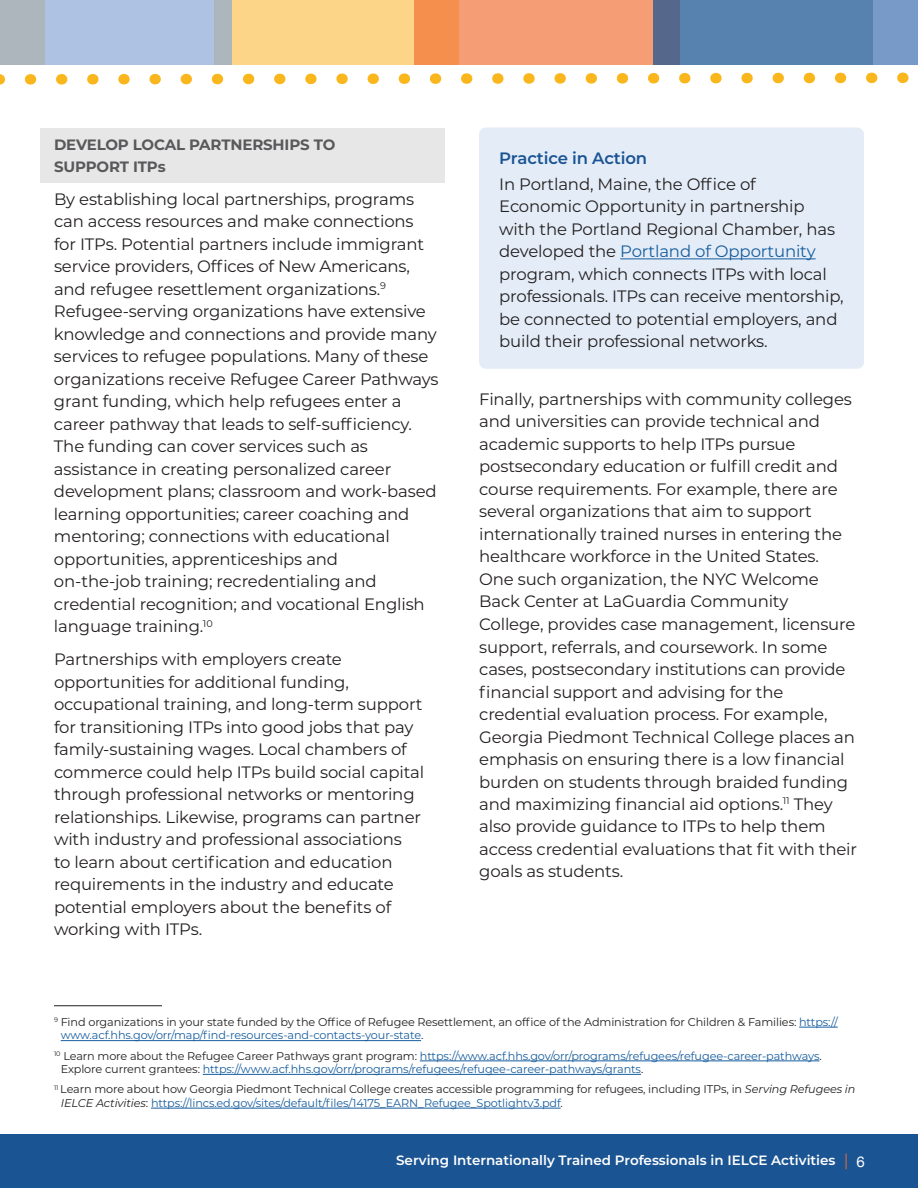
<style>
.page{position:relative;width:918px;height:1188px;background:#fff}
.page>*{position:absolute;margin:0;border:0;box-sizing:border-box;transform-origin:0 0}
.t1{font:16.5px/22.5px "Montserrat";letter-spacing:-.01em;color:#231f20}
.t2{font:600 16.5px "Montserrat";letter-spacing:-.01em;color:#1a5493}
.t3{font:700 15px/22.5px "Montserrat";letter-spacing:-.01em;color:#59595c}
.t4{font:15px "Helvetica Neue";color:#fff}
.t5{font:600 13.5px "Montserrat";color:#fff}
.t6{font:11.25px/13.5px "Montserrat";letter-spacing:-.01em;color:#231f20}
.t7{font:11.25px/13.5px "Montserrat";letter-spacing:-.01em;color:#175d9e}
.s1{color:#175d9e}
.s2{color:#231f20}
.s3{font-style:italic}
</style>
<div class="page">
<div style="left:214px;top:0;width:245px;height:64px;background:#fdd589"></div>
<svg style="left:414px;top:0;width:240px;height:64px;background:#f49a6d"></svg>
<svg style="left:654px;top:0;width:220px;height:64px;background:#567eab"></svg>
<svg style="left:0;top:72px;width:909px;height:13px"></svg>
<svg style="left:0;top:0;width:231px;height:64px;background:#adbed9"></svg>
<div style="left:874px;top:0;width:44px;height:64px;background:#789ac9"></div>
<div style="left:0;top:1134px;width:918px;height:54px;background:#1a5493"></div>
<svg style="left:846px;top:1154px;width:1px;height:15px"></svg>
<div style="left:40px;top:128px;width:406px;height:55px;background:#e7e7e7"></div>
<hr style="left:54px;top:1005px;width:108px;height:1px;background:#231f20">
<hr style="left:799px;top:1027px;width:39px;height:1px;background:#175d9e">
<hr style="left:61px;top:1040px;width:360px;height:1px;background:#175d9e">
<hr style="left:420px;top:1061px;width:399px;height:1px;background:#175d9e">
<hr style="left:203px;top:1074px;width:438px;height:1px;background:#175d9e">
<hr style="left:151px;top:1108px;width:410px;height:1px;background:#175d9e">
<div style="left:479px;top:128px;width:385px;height:241px;background:#e4edf7;border-radius:7px"></div>
<hr style="left:620px;top:258px;width:196px;height:1px;background:#175d9e">
<h4 class="t3" style="left:54px;top:132px;width:283px">DEVELOP LOCAL PARTNERSHIPS TO<br>SUPPORT ITPs</h4>
<p class="t1" style="left:54px;top:187px;width:386px">By establishing local partnerships, programs can access resources and make connections for ITPs. Potential partners include immigrant service providers, Offices of New Americans, and refugee resettlement organizations.<sup>9<br></sup>Refugee-serving organizations have extensive knowledge and connections and provide many services to refugee populations. Many of these organizations receive Refugee Career Pathways grant funding, which help refugees enter a career pathway that leads to self-sufficiency.<br>The funding can cover services such as assistance in creating personalized career development plans; classroom and work-based learning opportunities; career coaching and mentoring; connections with educational opportunities, apprenticeships and<br>on-the-job training; recredentialing and credential recognition; and vocational English language training.<sup>10</sup></p>
<p class="t1" style="left:54px;top:647px;width:372px">Partnerships with employers create opportunities for additional funding, occupational training, and long-term support for transitioning ITPs into good jobs that pay family-sustaining wages. Local chambers of commerce could help ITPs build social capital through professional networks or mentoring relationships. Likewise, programs can partner with industry and professional associations<br>to learn about certification and education requirements in the industry and educate potential employers about the benefits of working with ITPs.</p>
<h5 class="t2" style="left:499px;top:146px;width:149px">Practice in Action</h5>
<p class="t1" style="left:499px;top:172px;width:346px">In Portland, Maine, the Office of<br>Economic Opportunity in partnership with the Portland Regional Chamber, has developed the <span class="s1">Portland of Opportunity </span>program, which connects ITPs with local professionals. ITPs can receive mentorship, be connected to potential employers, and build their professional networks.</p>
<p class="t1" style="left:479px;top:387px;width:379px">Finally, partnerships with community colleges and universities can provide technical and academic supports to help ITPs pursue postsecondary education or fulfill credit and course requirements. For example, there are several organizations that aim to support internationally trained nurses in entering the healthcare workforce in the United States.<br>One such organization, the NYC Welcome Back Center at LaGuardia Community<br>College, provides case management, licensure support, referrals, and coursework. In some cases, postsecondary institutions can provide financial support and advising for the credential evaluation process. For example, Georgia Piedmont Technical College places an emphasis on ensuring there is a low financial burden on students through braided funding and maximizing financial aid options.<sup>11</sup> They also provide guidance to ITPs to help them access credential evaluations that fit with their goals as students.</p>
<p class="t6" style="left:61px;top:1015px;width:779px;text-indent:-7px"><sup>9</sup> Find organizations in your state funded by the Office of Refugee Resettlement, an office of the Administration for Children &amp; Families: <span class="s1">https:// www.acf.hhs.gov/orr/map/find-resources-and-contacts-your-state</span>.</p>
<p class="t7" style="left:61px;top:1049px;width:763px;text-indent:-7px"><sup>10</sup> <span class="s2">Learn more about the Refugee Career Pathways grant program:</span> https://www.acf.hhs.gov/orr/programs/refugees/refugee-career-pathways<span class="s2">.<br>Explore current grantees:</span> https://www.acf.hhs.gov/orr/programs/refugees/refugee-career-pathways/grants<span class="s2">.</span></p>
<p class="t6" style="left:61px;top:1082px;width:796px;text-indent:-7px"><sup>11</sup> Learn more about how Georgia Piedmont Technical College creates accessible programming for refugees, including ITPs, in <span class="s3">Serving Refugees in<br>IELCE Activities</span>: <span class="s1">https://lincs.ed.gov/sites/default/files/14175_EARN_Refugee_Spotlightv3.pdf</span>.</p>
<p class="t5" style="left:396px;top:1151px;width:441px">Serving Internationally Trained Professionals in IELCE Activities</p>
<p class="t4" style="left:857px;top:1151px;width:10px">6</p>
</div>
